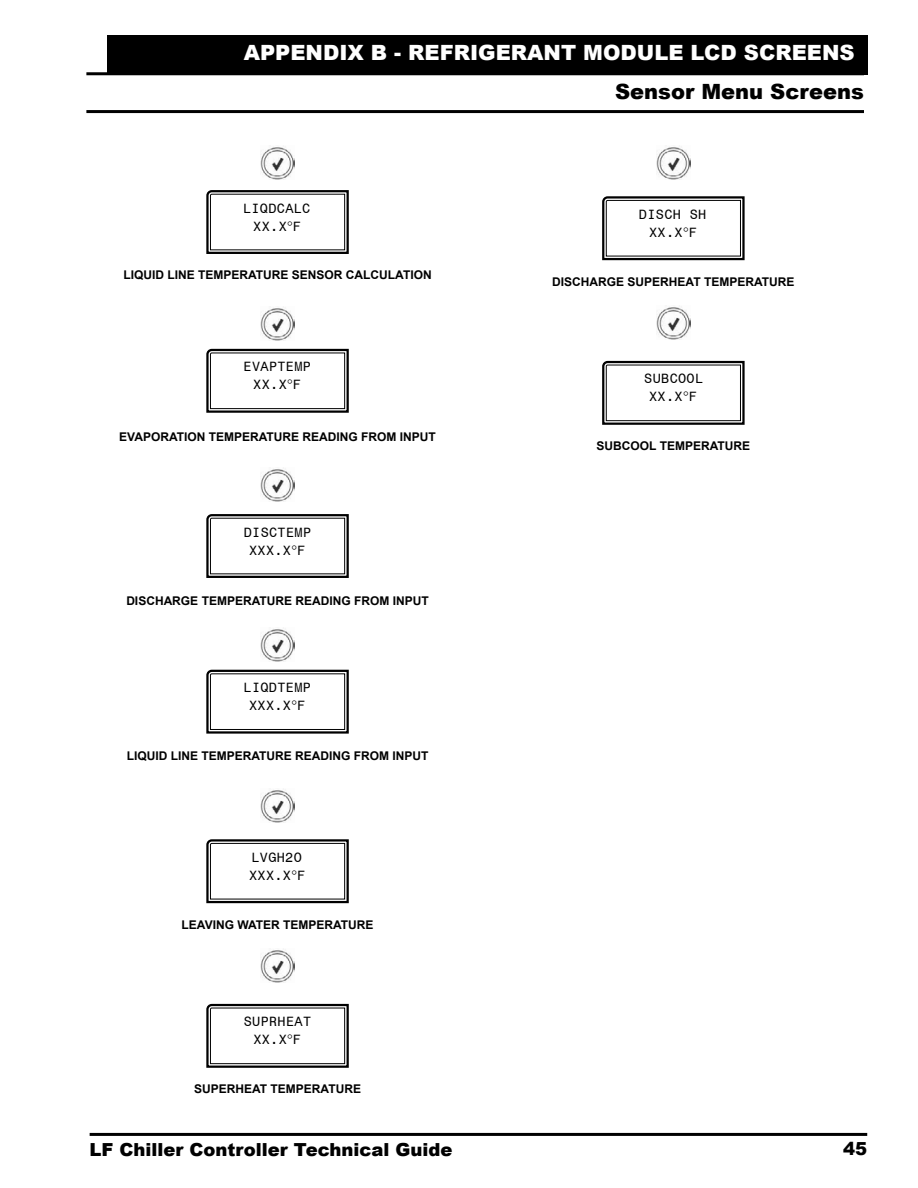
<style>
.page{position:relative;width:918px;height:1188px;background:#fff}
.page>*{position:absolute;margin:0;border:0;box-sizing:border-box;transform-origin:0 0}
.t1{font:900 21px "Arial";color:#fff}
.t2{font:900 21px "Arial";color:#000}
.t3{font:900 18px "Arial";color:#000}
.t4{font:13.5px/18px "Monospace 821 BT";letter-spacing:.025em;color:#000;text-align:center}
.t5{font:700 12px "Arial";color:#000}
.s1{font-family:"Times New Roman";font-size:14.25px}
</style>
<div class="page">
<hr style="left:90px;top:1133px;width:777px;height:3px;background:#000">
<div style="left:107px;top:35px;width:761px;height:40px;background:#000"></div>
<hr style="left:86px;top:72px;width:778px;height:3px;background:#000">
<hr style="left:86px;top:110px;width:778px;height:3px;background:#000">
<img style="left:260px;top:308px;width:35px;height:32px">
<img style="left:260px;top:147px;width:35px;height:33px">
<svg style="left:206px;top:348px;width:143px;height:65px"></svg>
<svg style="left:206px;top:190px;width:143px;height:64px"></svg>
<svg style="left:206px;top:669px;width:143px;height:65px"></svg>
<img style="left:260px;top:790px;width:35px;height:33px">
<svg style="left:206px;top:839px;width:143px;height:65px"></svg>
<img style="left:260px;top:469px;width:35px;height:32px">
<svg style="left:206px;top:514px;width:143px;height:64px"></svg>
<img style="left:260px;top:950px;width:35px;height:33px">
<svg style="left:206px;top:1003px;width:143px;height:65px"></svg>
<img style="left:260px;top:629px;width:35px;height:33px">
<img style="left:656px;top:147px;width:35px;height:33px">
<svg style="left:602px;top:196px;width:143px;height:65px"></svg>
<img style="left:656px;top:307px;width:35px;height:33px">
<svg style="left:602px;top:360px;width:143px;height:65px"></svg>
<h1 class="t1" style="left:244px;top:38px;width:612px">APPENDIX B - REFRIGERANT MODULE LCD SCREENS</h1>
<p class="t4" style="left:243px;top:199px;width:69px">LIQDCALC<br>XX.X<span class="s1">°</span>F</p>
<p class="t5" style="left:123px;top:267px;width:310px">LIQUID LINE TEMPERATURE SENSOR CALCULATION</p>
<p class="t4" style="left:244px;top:357px;width:69px">EVAPTEMP<br>XX.X<span class="s1">°</span>F</p>
<p class="t5" style="left:119px;top:429px;width:318px">EVAPORATION TEMPERATURE READING FROM INPUT</p>
<p class="t4" style="left:244px;top:523px;width:69px">DISCTEMP<br>XXX.X<span class="s1">°</span>F</p>
<p class="t5" style="left:126px;top:593px;width:304px">DISCHARGE TEMPERATURE READING FROM INPUT</p>
<p class="t4" style="left:244px;top:678px;width:69px">LIQDTEMP<br>XXX.X<span class="s1">°</span>F</p>
<p class="t5" style="left:127px;top:747px;width:303px">LIQUID LINE TEMPERATURE READING FROM INPUT</p>
<p class="t4" style="left:249px;top:848px;width:58px;text-align:left">LVGH2O<br>XXX.X<span class="s1">°</span>F</p>
<p class="t5" style="left:182px;top:916px;width:193px">LEAVING WATER TEMPERATURE</p>
<p class="t4" style="left:244px;top:1012px;width:69px">SUPRHEAT<br>XX.X<span class="s1">°</span>F</p>
<p class="t5" style="left:194px;top:1081px;width:168px">SUPERHEAT TEMPERATURE</p>
<h2 class="t3" style="left:90px;top:1136px;width:364px">LF Chiller Controller Technical Guide</h2>
<h1 class="t2" style="left:615px;top:77px;width:250px">Sensor Menu Screens</h1>
<p class="t4" style="left:639px;top:205px;width:69px">DISCH SH<br>XX.X<span class="s1">°</span>F</p>
<p class="t5" style="left:552px;top:273px;width:244px">DISCHARGE SUPERHEAT TEMPERATURE</p>
<p class="t4" style="left:644px;top:369px;width:60px">SUBCOOL<br>XX.X<span class="s1">°</span>F</p>
<p class="t5" style="left:597px;top:438px;width:155px">SUBCOOL TEMPERATURE</p>
<h2 class="t3" style="left:843px;top:1136px;width:26px">45</h2>
</div>
